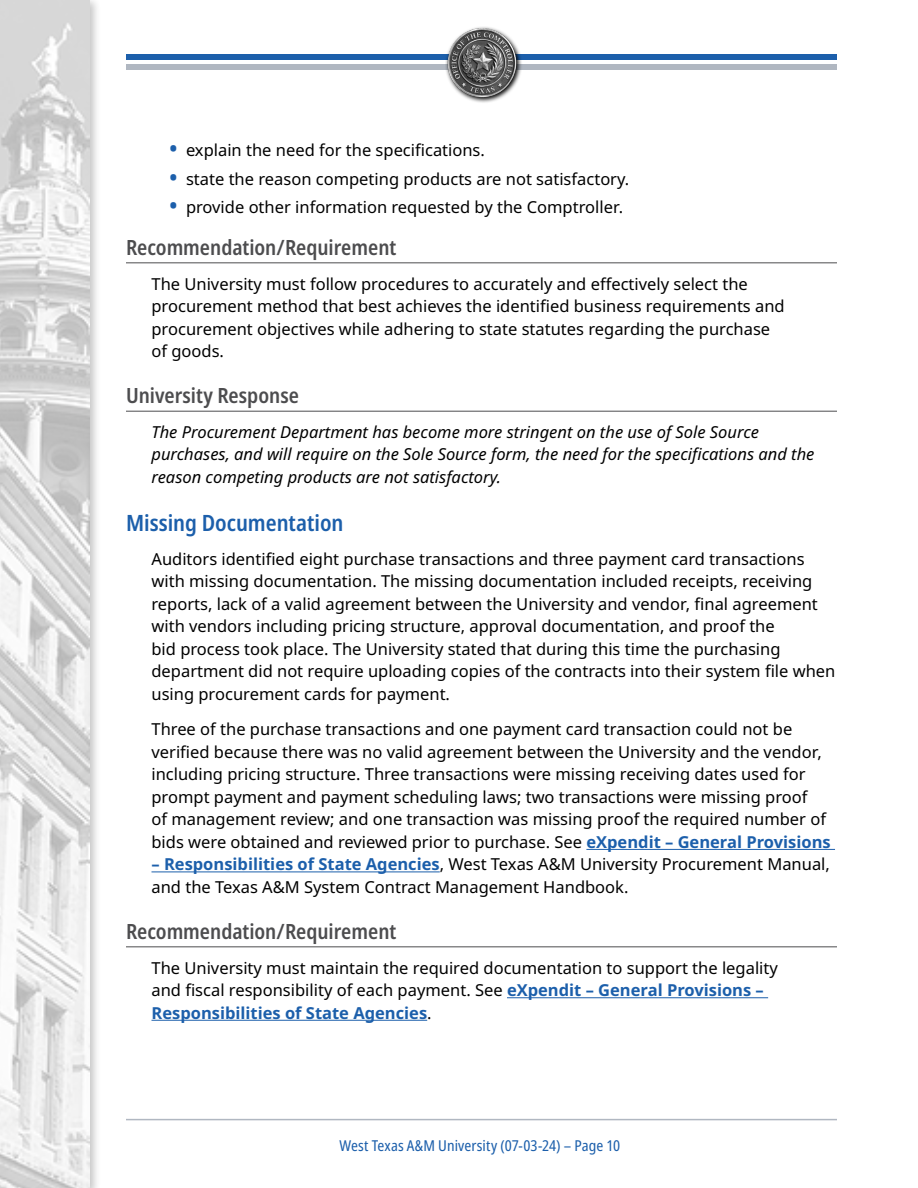
<style>
.page{position:relative;width:918px;height:1188px;background:#fff}
.page>*{position:absolute;margin:0;border:0;box-sizing:border-box;transform-origin:0 0}
.t1{font:600 condensed 22.5px "Noto Sans";color:#1c5fab}
.t2{font:600 condensed 21px "Noto Sans";color:#4d4d4f}
.t3{font:16.5px/22.5px "Noto Sans";color:#000}
.t4{font:italic 16.5px/22.5px "Noto Sans";color:#000}
.t5{font:condensed 15px "Noto Sans";letter-spacing:.005em;color:#1c5fab}
.s1{font-weight:700;font-size:21px;color:#1c5fab}
.s2{font-weight:700;color:#1c5fab}
</style>
<div class="page">
<hr style="left:126px;top:1119px;width:711px;height:1px;background:#b0b7c1">
<div style="left:126px;top:54px;width:711px;height:5px;background:#1c5fab"></div>
<div style="left:126px;top:64px;width:711px;height:6px;background:#b0b7c1"></div>
<div style="left:0;top:0;width:101px;height:1188px;background:#000;opacity:.75"></div>
<img style="left:0;top:0;width:90px;height:1188px">
<svg style="left:474px;top:50px;width:48px;height:53px"></svg>
<img style="left:445px;top:27px;width:73px;height:74px">
<hr style="left:126px;top:262px;width:711px;height:1px;background:#4d4d4f">
<hr style="left:126px;top:411px;width:711px;height:1px;background:#4d4d4f">
<hr style="left:586px;top:849px;width:249px;height:1px;background:#1c5fab">
<hr style="left:152px;top:871px;width:288px;height:1px;background:#1c5fab">
<hr style="left:126px;top:946px;width:711px;height:1px;background:#4d4d4f">
<hr style="left:507px;top:997px;width:261px;height:1px;background:#1c5fab">
<hr style="left:152px;top:1020px;width:275px;height:1px;background:#1c5fab">
<p class="t3" style="left:170px;top:139px;width:317px"><span class="s1">•</span> explain the need for the specifications.</p>
<p class="t3" style="left:170px;top:168px;width:461px"><span class="s1">•</span> state the reason competing products are not satisfactory.</p>
<p class="t3" style="left:170px;top:196px;width:455px"><span class="s1">•</span> provide other information requested by the Comptroller.</p>
<p class="t2" style="left:126px;top:233px;width:272px">Recommendation/Requirement</p>
<p class="t3" style="left:152px;top:273px;width:635px">The University must follow procedures to accurately and effectively select the procurement method that best achieves the identified business requirements and procurement objectives while adhering to state statutes regarding the purchase of goods.</p>
<p class="t2" style="left:126px;top:381px;width:174px">University Response</p>
<p class="t4" style="left:152px;top:421px;width:665px">The Procurement Department has become more stringent on the use of Sole Source purchases, and will require on the Sole Source form, the need for the specifications and the reason competing products are not satisfactory.</p>
<h1 class="t1" style="left:126px;top:507px;width:219px">Missing Documentation</h1>
<p class="t3" style="left:152px;top:548px;width:685px">Auditors identified eight purchase transactions and three payment card transactions with missing documentation. The missing documentation included receipts, receiving reports, lack of a valid agreement between the University and vendor, final agreement with vendors including pricing structure, approval documentation, and proof the<br>bid process took place. The University stated that during this time the purchasing department did not require uploading copies of the contracts into their system file when using procurement cards for payment.</p>
<p class="t3" style="left:152px;top:718px;width:681px">Three of the purchase transactions and one payment card transaction could not be verified because there was no valid agreement between the University and the vendor, including pricing structure. Three transactions were missing receiving dates used for prompt payment and payment scheduling laws; two transactions were missing proof<br>of management review; and one transaction was missing proof the required number of bids were obtained and reviewed prior to purchase. See <span class="s2">eXpendit – General Provisions</span></p>
<p class="t3" style="left:152px;top:853px;width:680px"><span class="s2">– Responsibilities of State Agencies</span>, West Texas A&amp;M University Procurement Manual, and the Texas A&amp;M System Contract Management Handbook.</p>
<p class="t2" style="left:126px;top:917px;width:272px">Recommendation/Requirement</p>
<p class="t3" style="left:152px;top:957px;width:628px">The University must maintain the required documentation to support the legality and fiscal responsibility of each payment. See <span class="s2">eXpendit – General Provisions –<br>Responsibilities of State Agencies</span>.</p>
<p class="t5" style="left:339px;top:1135px;width:282px">West Texas A&amp;M University (07-03-24) – Page 10</p>
</div>
